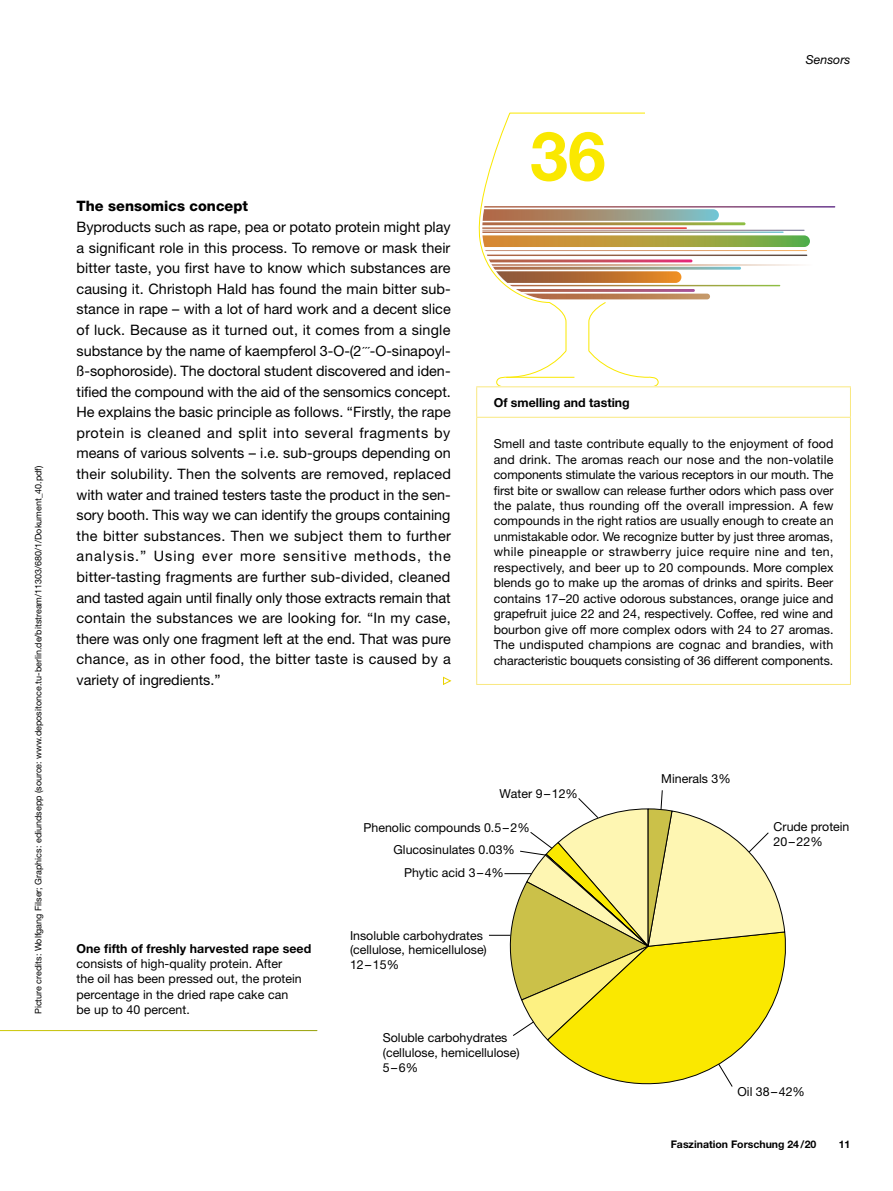
<style>
.page{position:relative;width:893px;height:1191px;background:#fff}
.page>*{position:absolute;margin:0;border:0;box-sizing:border-box;transform-origin:0 0}
._48_Überschrift_H2{font:700 68.1px "Helvetica Neue LT Std";color:#fae800}
.Text_D{font:14.4px/20.5px "Helvetica Neue LT Std";letter-spacing:.02em;color:#000;text-align:justify}
.Text_D_Zwischenübers{font:800 14.4px "Helvetica Neue LT Std";color:#000}
.BU_Blocksatz{font:12.3px/15.5px "Helvetica Neue LT Std";color:#000}
.BU_Flattersatz{font:12.3px/15.5px "Helvetica Neue LT Std";letter-spacing:.005em;color:#000}
.BU_Blocksatz-2{font:700 12.3px "Helvetica Neue LT Std";color:#000}
.t1{font:italic 12.3px "Helvetica Neue LT Std";color:#000}
.t2{font:700 10.5px "Helvetica Neue LT Std";color:#000}
.Credit{font:9px "Helvetica Neue LT Std";color:#000}
.s1{font-size:12.3px}
.s2{font-weight:700}
</style>
<div class="page">
<svg style="left:659px;top:206px;width:176px;height:94px"></svg>
<svg style="left:478px;top:112px;width:181px;height:274px"></svg>
<hr style="left:506px;top:377px;width:68px;height:1px;background:#fae800">
<svg style="left:489px;top:790px;width:297px;height:297px"></svg>
<hr style="left:476px;top:386px;width:375px;height:1px;background:#f9e880">
<hr style="left:476px;top:387px;width:1px;height:30px;background:#f9e880">
<hr style="left:850px;top:387px;width:1px;height:30px;background:#f9e880">
<hr style="left:476px;top:417px;width:375px;height:1px;background:#f9e880">
<hr style="left:476px;top:418px;width:1px;height:266px;background:#f9e880">
<hr style="left:850px;top:418px;width:1px;height:266px;background:#f9e880">
<hr style="left:476px;top:684px;width:375px;height:1px;background:#f9e880">
<svg style="left:443px;top:676px;width:9px;height:9px"></svg>
<p class="Credit" style="left:33px;top:1014px;width:550px;rotate:-90deg">Picture credits: Wolfgang Filser; Graphics: ediundsepp (source: www.depositonce.tu-berlin.de/bitstream/11303/680/1/Dokument_40.pdf)</p>
<p class="Text_D_Zwischenübers" style="left:77px;top:198px;width:173px">The sensomics concept</p>
<p class="Text_D" style="left:77px;top:216px;width:376px">Byproducts such as rape, pea or potato protein might play a significant role in this process. To remove or mask their bitter taste, you first have to know which substances are causing it. Christoph Hald has found the main bitter sub&shy;stance in rape – with a lot of hard work and a decent slice of luck. Because as it turned out, it comes from a single substance by the name of kaempferol 3-O-(2<span class="s1">´´´</span>-O-sinapoyl&shy;ß-sophoroside). The doctoral student discovered and iden&shy;tified the compound with the aid of the sensomics concept.<br>He explains the basic principle as follows. “Firstly, the rape protein is cleaned and split into several fragments by means of various solvents – i.e. sub-groups depending on their solubility. Then the solvents are removed, replaced with water and trained testers taste the product in the sen&shy;sory booth. This way we can identify the groups containing the bitter substances. Then we subject them to further analysis.” Using ever more sensitive methods, the bitter-tasting fragments are further sub-divided, cleaned and tasted again until finally only those extracts remain that contain the substances we are looking for. “In my case, there was only one fragment left at the end. That was pure chance, as in other food, the bitter taste is caused by a variety of ingredients.”</p>
<p class="_48_Überschrift_H2" style="left:530px;top:114px;width:77px">36</p>
<p class="t1" style="left:806px;top:52px;width:46px">Sensors</p>
<p class="BU_Blocksatz-2" style="left:494px;top:395px;width:138px">Of smelling and tasting</p>
<p class="BU_Blocksatz" style="left:494px;top:436px;width:341px;text-align:justify">Smell and taste contribute equally to the enjoyment of food and drink. The aromas reach our nose and the non-volatile components stimulate the various receptors in our mouth. The first bite or swallow can release further odors which pass over the palate, thus rounding off the overall impression. A few compounds in the right ratios are usually enough to create an unmistakable odor. We recognize butter by just three aromas, while pineapple or strawberry juice require nine and ten, respectively, and beer up to 20 compounds. More complex blends go to make up the aromas of drinks and spirits. Beer contains 17–20 active odorous substances, orange juice and grapefruit juice 22 and 24, respectively. Coffee, red wine and bourbon give off more complex odors with 24 to 27 aromas.<br>The undisputed champions are cognac and brandies, with characteristic bouquets consisting of 36 different components.</p>
<p class="BU_Blocksatz" style="left:661px;top:770px;width:71px">Minerals 3%</p>
<p class="BU_Flattersatz" style="left:77px;top:940px;width:236px"><span class="s2">One fifth of freshly harvested rape seed </span>consists of high-quality protein. After<br>the oil has been pressed out, the protein percentage in the dried rape cake can<br>be up to 40 percent.</p>
<p class="BU_Blocksatz" style="left:499px;top:786px;width:80px">Water 9 – 12%</p>
<p class="BU_Blocksatz" style="left:363px;top:819px;width:168px">Phenolic compounds 0.5 – 2%</p>
<p class="BU_Blocksatz" style="left:394px;top:842px;width:123px">Glucosinulates 0.03%</p>
<p class="BU_Blocksatz" style="left:404px;top:865px;width:101px">Phytic acid 3 – 4%</p>
<p class="BU_Blocksatz" style="left:350px;top:927px;width:138px;line-height:14.9px">Insoluble carbohydrates (cellulose, hemicellulose)<br>12 – 15%</p>
<p class="BU_Blocksatz" style="left:383px;top:1030px;width:138px;line-height:14.9px">Soluble carbohydrates (cellulose, hemicellulose)<br>5 – 6%</p>
<p class="BU_Blocksatz" style="left:774px;top:819px;width:77px;line-height:14.9px">Crude protein<br>20 – 22%</p>
<p class="BU_Blocksatz" style="left:737px;top:1083px;width:69px">Oil 38 – 42%</p>
<p class="t2" style="left:671px;top:1137px;width:147px">Faszination Forschung 24/20</p>
<p class="t2" style="left:839px;top:1137px;width:13px">11</p>
</div>
